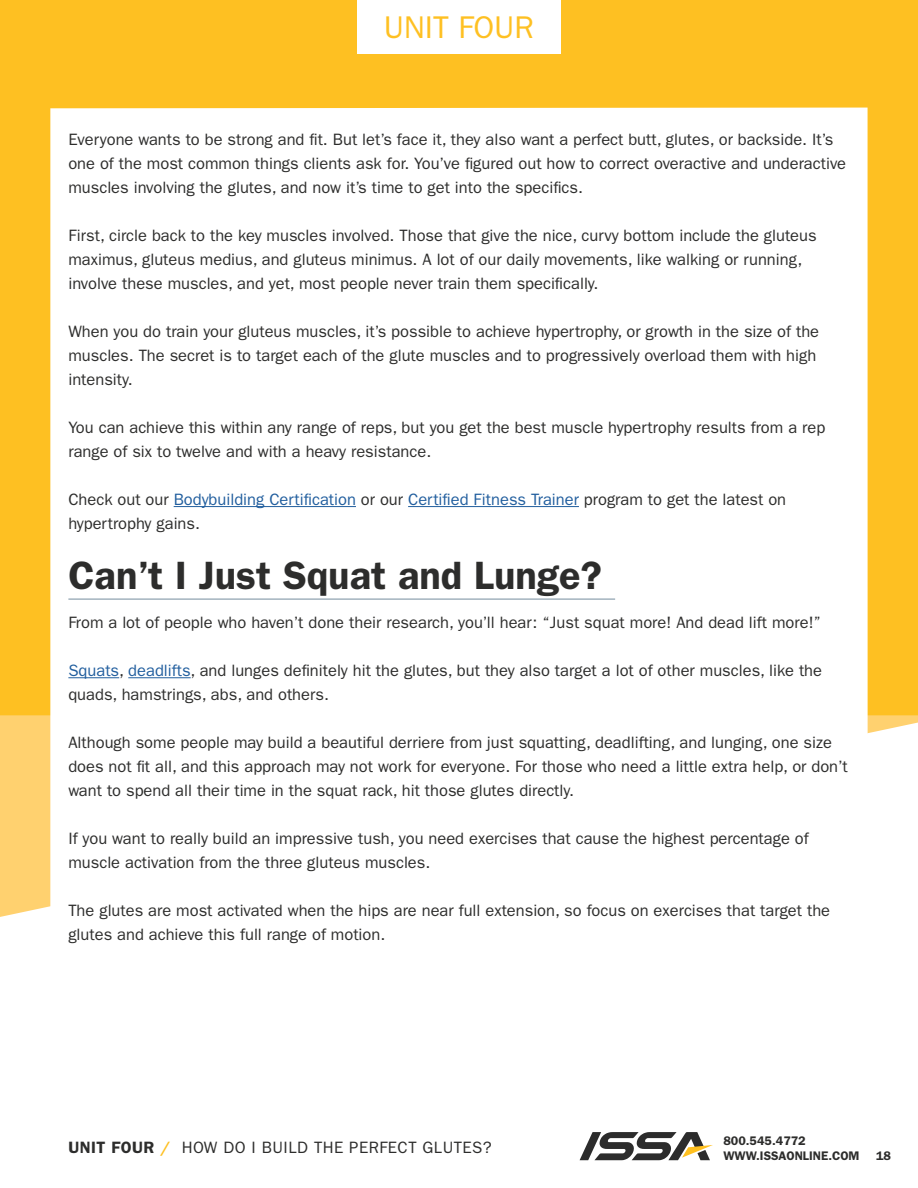
<style>
.page{position:relative;width:918px;height:1188px;background:#fff}
.page>*{position:absolute;margin:0;border:0;box-sizing:border-box;transform-origin:0 0}
.t1{font:600 39.6px "Franklin Gothic";color:#2d2d2c}
.t2{font:31.5px "Franklin Gothic";color:#fec022}
.t3{font:16.5px/24px "Franklin Gothic";color:#2d2d2c}
.t4{font:16.5px "Franklin Gothic";letter-spacing:.03em;color:#2d2d2c}
.t5{font:600 12.45px/15px "Franklin Gothic";color:#2d2d2c}
.s1{color:#215e9e}
.s2{font-weight:600}
.s3{font-weight:600;color:#fec022}
</style>
<div class="page">
<div style="left:0;top:0;width:918px;height:716px;background:#fec022"></div>
<svg style="left:0;top:715px;width:918px;height:202px;fill:#ffd16f"></svg>
<div style="left:47px;top:107px;width:824px;height:810px;background:#fff"></div>
<svg style="left:580px;top:1132px;width:133px;height:28px"></svg>
<div style="left:357px;top:0;width:204px;height:53px;background:#fff"></div>
<hr style="left:174px;top:506px;width:182px;height:1px;background:#215e9e">
<hr style="left:408px;top:506px;width:171px;height:1px;background:#215e9e">
<hr style="left:68px;top:599px;width:547px;height:1px;background:#758d9e">
<hr style="left:68px;top:677px;width:51px;height:1px;background:#215e9e">
<hr style="left:128px;top:677px;width:63px;height:1px;background:#215e9e">
<h2 class="t2" style="left:384px;top:9px;width:152px">UNIT FOUR</h2>
<p class="t3" style="left:68px;top:127px;width:779px">Everyone wants to be strong and fit. But let’s face it, they also want a perfect butt, glutes, or backside. It’s one of the most common things clients ask for. You’ve figured out how to correct overactive and underactive muscles involving the glutes, and now it’s time to get into the specifics.</p>
<p class="t3" style="left:68px;top:223px;width:750px">First, circle back to the key muscles involved. Those that give the nice, curvy bottom include the gluteus maximus, gluteus medius, and gluteus minimus. A lot of our daily movements, like walking or running, involve these muscles, and yet, most people never train them specifically.</p>
<p class="t3" style="left:68px;top:319px;width:752px">When you do train your gluteus muscles, it’s possible to achieve hypertrophy, or growth in the size of the muscles. The secret is to target each of the glute muscles and to progressively overload them with high intensity.</p>
<p class="t3" style="left:68px;top:415px;width:758px">You can achieve this within any range of reps, but you get the best muscle hypertrophy results from a rep range of six to twelve and with a heavy resistance.</p>
<p class="t3" style="left:68px;top:487px;width:719px">Check out our <span class="s1">Bodybuilding Certification</span> or our <span class="s1">Certified Fitness Trainer</span> program to get the latest on hypertrophy gains.</p>
<h1 class="t1" style="left:68px;top:552px;width:535px">Can’t I Just Squat and Lunge?</h1>
<p class="t3" style="left:68px;top:611px;width:754px">From a lot of people who haven’t done their research, you’ll hear: “Just squat more! And dead lift more!”</p>
<p class="t3" style="left:68px;top:659px;width:755px"><span class="s1">Squats</span>, <span class="s1">deadlifts</span>, and lunges definitely hit the glutes, but they also target a lot of other muscles, like the quads, hamstrings, abs, and others.</p>
<p class="t3" style="left:68px;top:731px;width:781px">Although some people may build a beautiful derriere from just squatting, deadlifting, and lunging, one size does not fit all, and this approach may not work for everyone. For those who need a little extra help, or don’t want to spend all their time in the squat rack, hit those glutes directly.</p>
<p class="t3" style="left:68px;top:827px;width:742px">If you want to really build an impressive tush, you need exercises that cause the highest percentage of muscle activation from the three gluteus muscles.</p>
<p class="t3" style="left:68px;top:899px;width:763px">The glutes are most activated when the hips are near full extension, so focus on exercises that target the glutes and achieve this full range of motion.</p>
<p class="t4" style="left:68px;top:1137px;width:425px"><span class="s2">UNIT FOUR</span> <span class="s3">/</span> HOW DO I BUILD THE PERFECT GLUTES?</p>
<p class="t5" style="left:723px;top:1133px;width:138px">800.545.4772<br>WWW.ISSAONLINE.COM</p>
<p class="t5" style="left:876px;top:1148px;width:16px">18</p>
</div>
